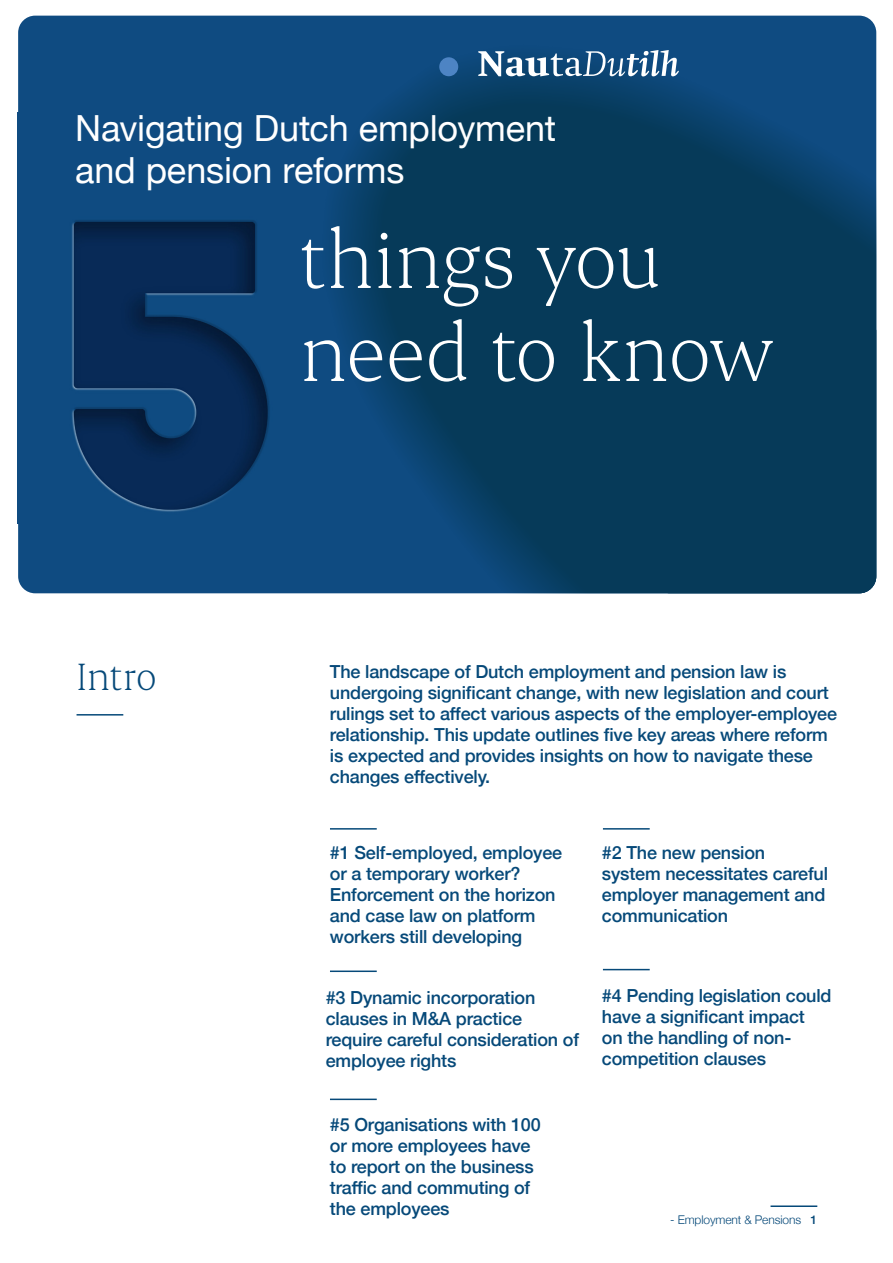
<style>
.page{position:relative;width:893px;height:1263px;background:#fff}
.page>*{position:absolute;margin:0;border:0;box-sizing:border-box;transform-origin:0 0}
.t1{font:300 90px/93px "Erode";letter-spacing:-.02em;color:#fff}
.t2{font:300 43.5px "Erode";letter-spacing:-.015em;color:#064979}
.t3{font:36px/42px "Helvetica Neue";letter-spacing:-.005em;color:#fff}
.t4{font:500 18px/21px "Helvetica Neue";letter-spacing:-.01em;color:#064979}
.t5{font:300 12px "Helvetica Neue";letter-spacing:-.01em;color:#064979}
.s1{font-weight:500}
</style>
<div class="page">
<div style="left:18px;top:16px;width:858px;height:577px;background:#0f4b81;border-radius:17px"></div>
<svg style="left:336px;top:16px;width:540px;height:405px"></svg>
<svg style="left:393px;top:119px;width:483px;height:474px;background:#063b5d"></svg>
<img style="left:17px;top:112px;width:253px;height:412px">
<svg style="left:478px;top:50px;width:201px;height:26px"></svg>
<div style="left:439px;top:57px;width:19px;height:19px;background:#4d84c4;border-radius:50%"></div>
<hr style="left:770px;top:1205px;width:47px;height:2px;background:#064979">
<hr style="left:330px;top:828px;width:47px;height:2px;background:#064979">
<hr style="left:603px;top:828px;width:47px;height:2px;background:#064979">
<hr style="left:330px;top:970px;width:47px;height:2px;background:#064979">
<hr style="left:603px;top:969px;width:47px;height:1px;background:#064979">
<hr style="left:330px;top:1098px;width:47px;height:2px;background:#064979">
<hr style="left:77px;top:714px;width:46px;height:1px;background:#064979">
<h3 class="t3" style="left:75px;top:110px;width:482px">Navigating Dutch employment and pension reforms</h3>
<h1 class="t1" style="left:299px;top:211px;width:477px">things you need to know</h1>
<h2 class="t2" style="left:77px;top:651px;width:82px">Intro</h2>
<p class="t4" style="left:330px;top:659px;width:509px">The landscape of Dutch employment and pension law is undergoing significant change, with new legislation and court rulings set to affect various aspects of the employer-employee relationship. This update outlines five key areas where reform is expected and provides insights on how to navigate these changes effectively.</p>
<p class="t4" style="left:330px;top:841px;width:234px">#1 Self-employed, employee or a temporary worker?<br>Enforcement on the horizon and case law on platform workers still developing</p>
<p class="t4" style="left:602px;top:841px;width:228px">#2 The new pension system necessitates careful employer management and communication</p>
<p class="t4" style="left:326px;top:985px;width:255px">#3 Dynamic incorporation clauses in M&amp;A practice require careful consideration of employee rights</p>
<p class="t4" style="left:602px;top:984px;width:231px">#4 Pending legislation could have a significant impact<br>on the handling of non&shy;competition clauses</p>
<p class="t4" style="left:330px;top:1113px;width:212px">#5 Organisations with 100 or more employees have to report on the business traffic and commuting of the employees</p>
<p class="t5" style="left:670px;top:1210px;width:149px">- Employment &amp; Pensions <span class="s1">1</span></p>
</div>
